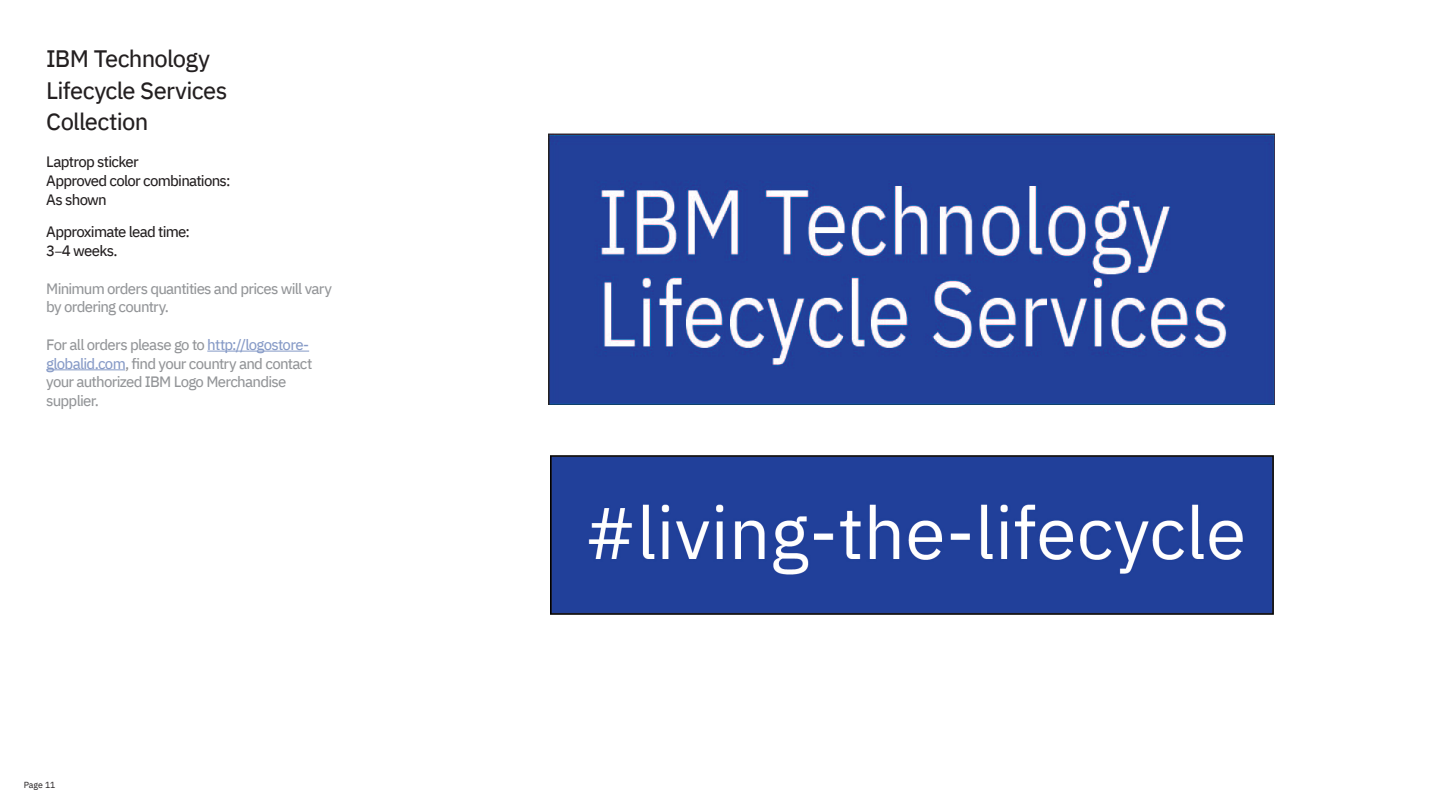
<style>
.page{position:relative;width:1440px;height:810px;background:#fff}
.page>*{position:absolute;margin:0;border:0;box-sizing:border-box;transform-origin:0 0}
.t1{font:23.75px "IBM Plex Sans Text";letter-spacing:-.03em;color:#231f20}
.t2{font:15px/18.8px "IBM Plex Sans Text";letter-spacing:-.05em;color:#939598}
.t3{font:15px "IBM Plex Sans Text";letter-spacing:-.05em;color:#231f20}
.t4{font:8.75px "IBM Plex Sans";letter-spacing:-.005em;color:#231f20}
.s1{font-family:"Myriad Pro"}
.s2{color:#879bc7}
</style>
<div class="page">
<hr style="left:207px;top:351px;width:102px;height:1px;background:#879bc7">
<hr style="left:46px;top:369px;width:79px;height:1px;background:#879bc7">
<img style="left:549px;top:133px;width:726px;height:272px">
<img style="left:550px;top:455px;width:724px;height:160px">
<p class="t1" style="left:46px;top:41px;width:165px">IBM Technology</p>
<p class="t1" style="left:46px;top:72px;width:183px">Lifecycle Services</p>
<p class="t1" style="left:46px;top:103px;width:104px">Collection</p>
<p class="t3" style="left:46px;top:150px;width:94px">Laptrop sticker</p>
<p class="t3" style="left:46px;top:169px;width:186px">Approved color combinations:</p>
<p class="t3" style="left:46px;top:188px;width:62px">As shown</p>
<p class="t3" style="left:46px;top:220px;width:145px">Approximate lead time:</p>
<p class="t3" style="left:46px;top:239px;width:73px">3<span class="s1">–</span>4 weeks.</p>
<p class="t2" style="left:46px;top:278px;width:287px">Minimum orders quantities and prices will vary by ordering country.</p>
<p class="t2" style="left:46px;top:334px;width:268px">For all orders please go to <span class="s2">http://logostore&shy;globalid.com</span>, find your country and contact your authorized IBM Logo Merchandise supplier.</p>
<p class="t4" style="left:24px;top:778px;width:33px">Page 11</p>
</div>
